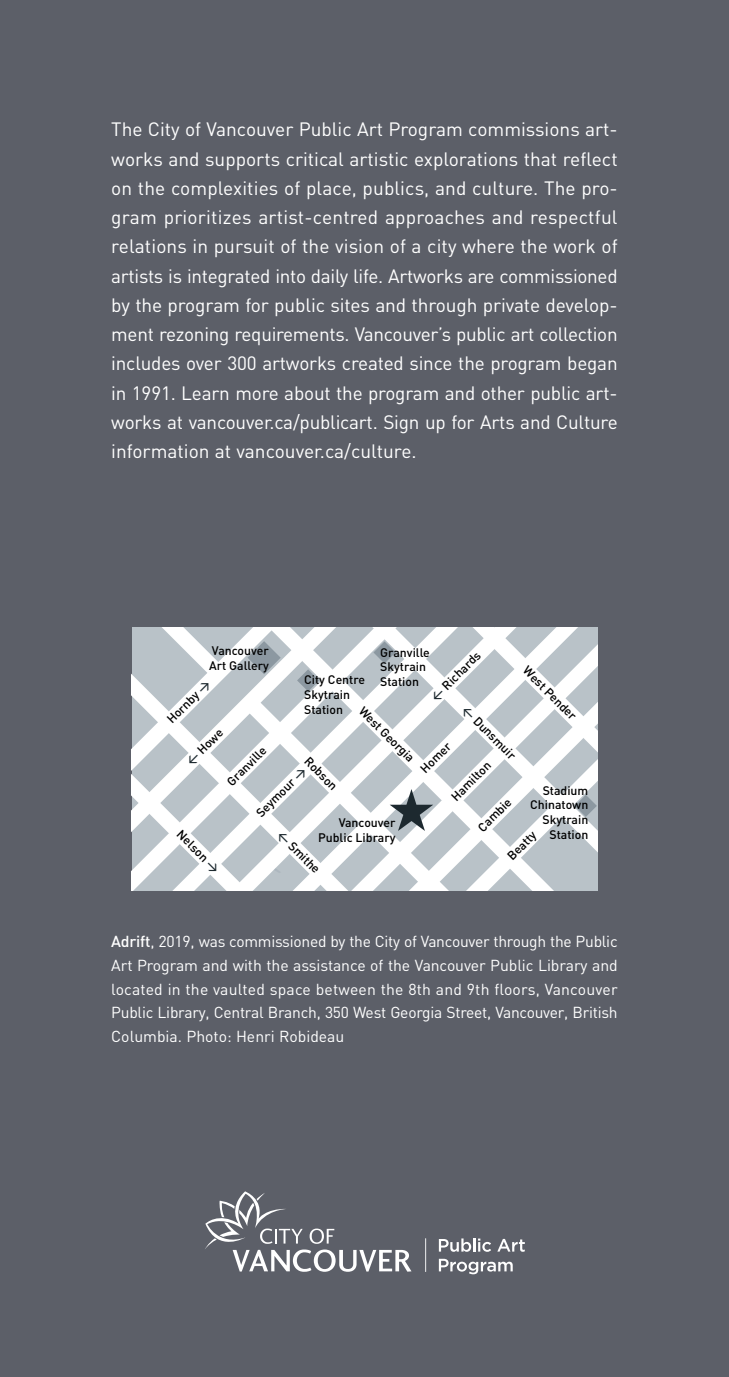
<style>
.page{position:relative;width:729px;height:1377px;background:#5c5f68}
.page>*{position:absolute;margin:0;border:0;box-sizing:border-box;transform-origin:0 0}
.t1{font:19.12px/29.2px "DIN";letter-spacing:-.005em;color:#fff;text-align:justify}
.t2{font:15.75px/23.6px "DIN";color:#fff;text-align:justify}
.t3{font:500 12.38px/14.6px "DIN";color:#000}
.s1{color:#1d292f}
.s2{font-weight:500}
</style>
<div class="page">
<svg style="left:321px;top:628px;width:52px;height:263px;background:#dadee2"></svg>
<svg style="left:132px;top:628px;width:187px;height:263px;background:#d7dcdf"></svg>
<svg style="left:439px;top:1238px;width:32px;height:14px"></svg>
<hr style="left:473px;top:1238px;width:3px;height:14px;background:#fff">
<svg style="left:478px;top:1239px;width:13px;height:13px"></svg>
<svg style="left:497px;top:1239px;width:28px;height:13px"></svg>
<svg style="left:439px;top:1259px;width:74px;height:15px"></svg>
<svg style="left:425px;top:1238px;width:1px;height:34px"></svg>
<svg style="left:205px;top:1191px;width:207px;height:81px"></svg>
<svg style="left:373px;top:628px;width:224px;height:263px;background:#dadee2"></svg>
<p class="t1" style="left:111px;top:117px;width:508px">The City of Vancouver Public Art Program commissions art&shy;works and supports critical artistic explorations that reflect on the complexities of place, publics, and culture. The pro&shy;gram prioritizes artist-centred approaches and respectful relations in pursuit of the vision of a city where the work of artists is integrated into daily life. Artworks are commissioned by the program for public sites and through private develop&shy;ment rezoning requirements. Vancouver’s public art collection includes over 300 artworks created since the program began in 1991. Learn more about the program and other public art&shy;works at vancouver.ca/publicart. Sign up for Arts and Culture information at vancouver.ca/culture.</p>
<p class="t3" style="left:209px;top:645px;width:61px">Vancouver<br>Art Gallery</p>
<p class="t3" style="left:380px;top:646px;width:51px">Granville<br>Skytrain<br>Station</p>
<p class="t3" style="left:429px;top:694px;width:66px;rotate:-45deg"><span class="s1">&lt;</span> Richards</p>
<p class="t3" style="left:530px;top:664px;width:71px;rotate:45deg">West Pender</p>
<p class="t3" style="left:304px;top:674px;width:62px">City Centre<br>Skytrain<br>Station</p>
<p class="t3" style="left:165px;top:717px;width:57px;rotate:-45deg">Hornby <span class="s1">&gt;</span></p>
<p class="t3" style="left:469px;top:703px;width:72px;rotate:45deg"><span class="s1">&lt;</span> Dunsmuir</p>
<p class="t3" style="left:365px;top:704px;width:74px;rotate:45deg">West Georgia</p>
<p class="t3" style="left:184px;top:759px;width:48px;rotate:-45deg"><span class="s1">&lt;</span> Howe</p>
<p class="t3" style="left:418px;top:767px;width:39px;rotate:-45deg">Homer</p>
<p class="t3" style="left:225px;top:779px;width:51px;rotate:-45deg">Granville</p>
<p class="t3" style="left:311px;top:755px;width:43px;rotate:45deg">Robson</p>
<p class="t3" style="left:284px;top:828px;width:56px;rotate:45deg"><span class="s1">&lt;</span> Smithe</p>
<p class="t3" style="left:449px;top:795px;width:52px;rotate:-45deg">Hamilton</p>
<p class="t3" style="left:476px;top:825px;width:43px;rotate:-45deg">Cambie</p>
<p class="t3" style="left:254px;top:811px;width:66px;rotate:-45deg">Seymour <span class="s1">&gt;</span></p>
<p class="t3" style="left:530px;top:784px;width:60px;text-align:right">Stadium<br>Chinatown<br>Skytrain<br>Station</p>
<p class="t3" style="left:318px;top:817px;width:79px;text-align:right">Vancouver<br>Public Library</p>
<p class="t3" style="left:183px;top:828px;width:56px;rotate:45deg">Nelson <span class="s1">&gt;</span></p>
<p class="t3" style="left:505px;top:854px;width:37px;rotate:-45deg">Beatty</p>
<p class="t2" style="left:111px;top:932px;width:508px"><span class="s2">Adrift</span>, 2019, was commissioned by the City of Vancouver through the Public Art Program and with the assistance of the Vancouver Public Library and located in the vaulted space between the 8th and 9th floors, Vancouver Public Library, Central Branch, 350 West Georgia Street, Vancouver, British Columbia. Photo: Henri Robideau</p>
</div>
